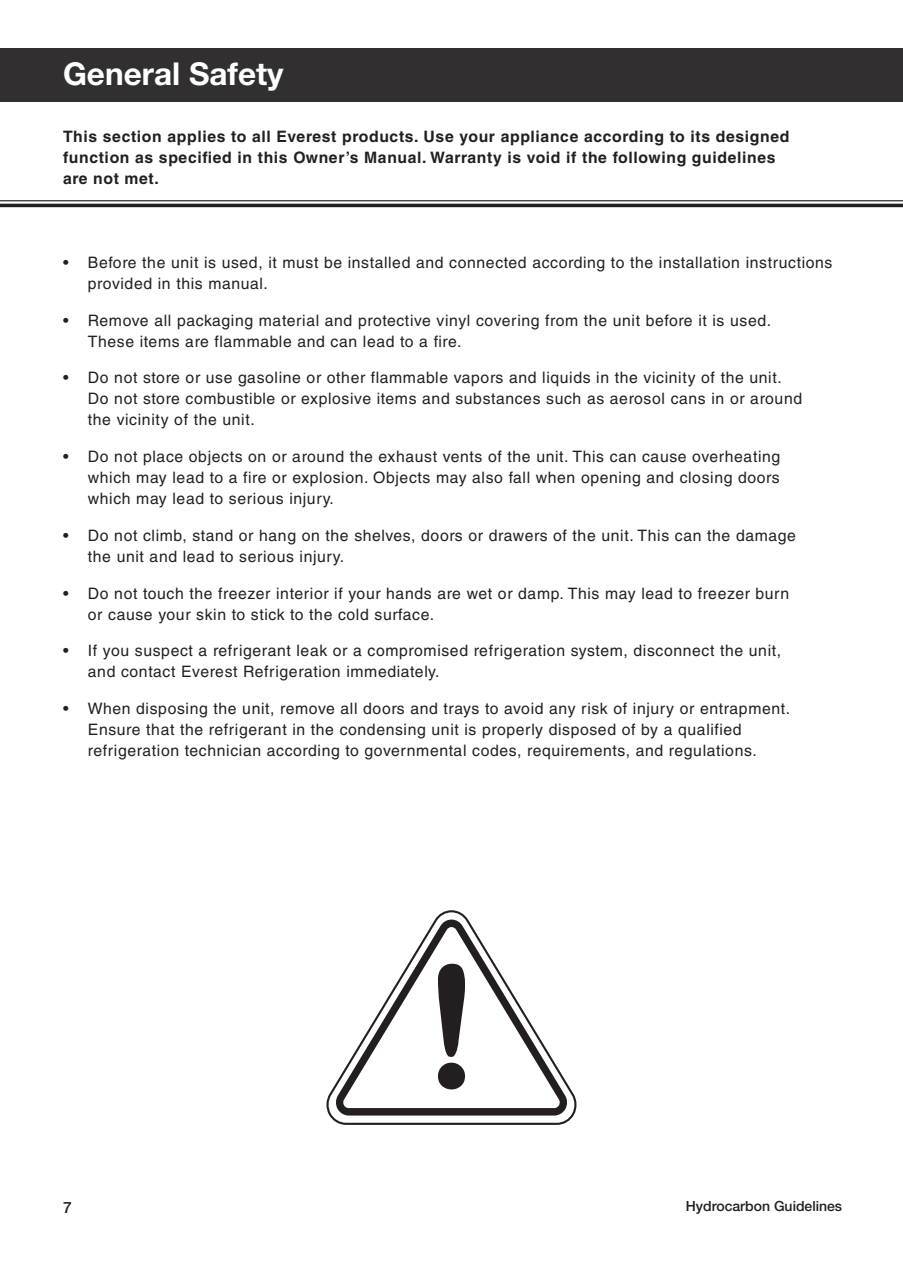
<style>
.page{position:relative;width:903px;height:1275px;background:#fff}
.page>*{position:absolute;margin:0;border:0;box-sizing:border-box;transform-origin:0 0}
.TOC_Chapter_Heading{font:700 31.5px "Helvetica Neue LT Pro";color:#fff}
.t1{font:15.75px/21px "Helvetica LT Std";letter-spacing:.04em;color:#231f20}
.Category_Intro{font:700 15.75px/21px "Helvetica LT Std";letter-spacing:.04em;color:#231f20}
.t2{font:500 15.58px "Helvetica Neue LT Pro";color:#231f20}
.Footer_Flush_RT__kd{font:500 14px "Helvetica Neue LT Pro";color:#231f20}
</style>
<div class="page">
<div style="left:0;top:48px;width:903px;height:54px;background:#312f30"></div>
<hr style="left:0;top:200px;width:903px;height:1px;background:#231f20">
<hr style="left:0;top:204px;width:903px;height:3px;background:#231f20">
<svg style="left:326px;top:910px;width:251px;height:215px"></svg>
<svg style="left:335px;top:919px;width:233px;height:196px"></svg>
<p class="TOC_Chapter_Heading" style="left:63px;top:55px;width:222px">General Safety</p>
<p class="Category_Intro" style="left:63px;top:125px;width:728px">This section applies to all Everest products. Use your appliance according to its designed function as specified in this Owner’s Manual. Warranty is void if the following guidelines are not met.</p>
<p class="t1" style="left:88px;top:252px;width:746px;text-indent:-25px">• Before the unit is used, it must be installed and connected according to the installation instructions provided in this manual.</p>
<p class="t1" style="left:88px;top:309px;width:685px;text-indent:-25px">• Remove all packaging material and protective vinyl covering from the unit before it is used.<br>These items are flammable and can lead to a fire.</p>
<p class="t1" style="left:88px;top:367px;width:716px;text-indent:-25px">• Do not store or use gasoline or other flammable vapors and liquids in the vicinity of the unit.<br>Do not store combustible or explosive items and substances such as aerosol cans in or around the vicinity of the unit.</p>
<p class="t1" style="left:88px;top:446px;width:694px;text-align:justify;text-indent:-25px">• Do not place objects on or around the exhaust vents of the unit. This can cause overheating which may lead to a fire or explosion. Objects may also fall when opening and closing doors which may lead to serious injury.</p>
<p class="t1" style="left:88px;top:525px;width:710px;text-indent:-25px">• Do not climb, stand or hang on the shelves, doors or drawers of the unit. This can the damage the unit and lead to serious injury.</p>
<p class="t1" style="left:88px;top:582px;width:703px;text-indent:-25px">• Do not touch the freezer interior if your hands are wet or damp. This may lead to freezer burn or cause your skin to stick to the cold surface.</p>
<p class="t1" style="left:88px;top:640px;width:695px;text-indent:-25px">• If you suspect a refrigerant leak or a compromised refrigeration system, disconnect the unit, and contact Everest Refrigeration immediately.</p>
<p class="t1" style="left:88px;top:698px;width:704px;text-indent:-25px">• When disposing the unit, remove all doors and trays to avoid any risk of injury or entrapment.<br>Ensure that the refrigerant in the condensing unit is properly disposed of by a qualified refrigeration technician according to governmental codes, requirements, and regulations.</p>
<p class="t2" style="left:63px;top:1198px;width:10px">7</p>
<p class="Footer_Flush_RT__kd" style="left:686px;top:1198px;width:158px">Hydrocarbon Guidelines</p>
</div>
